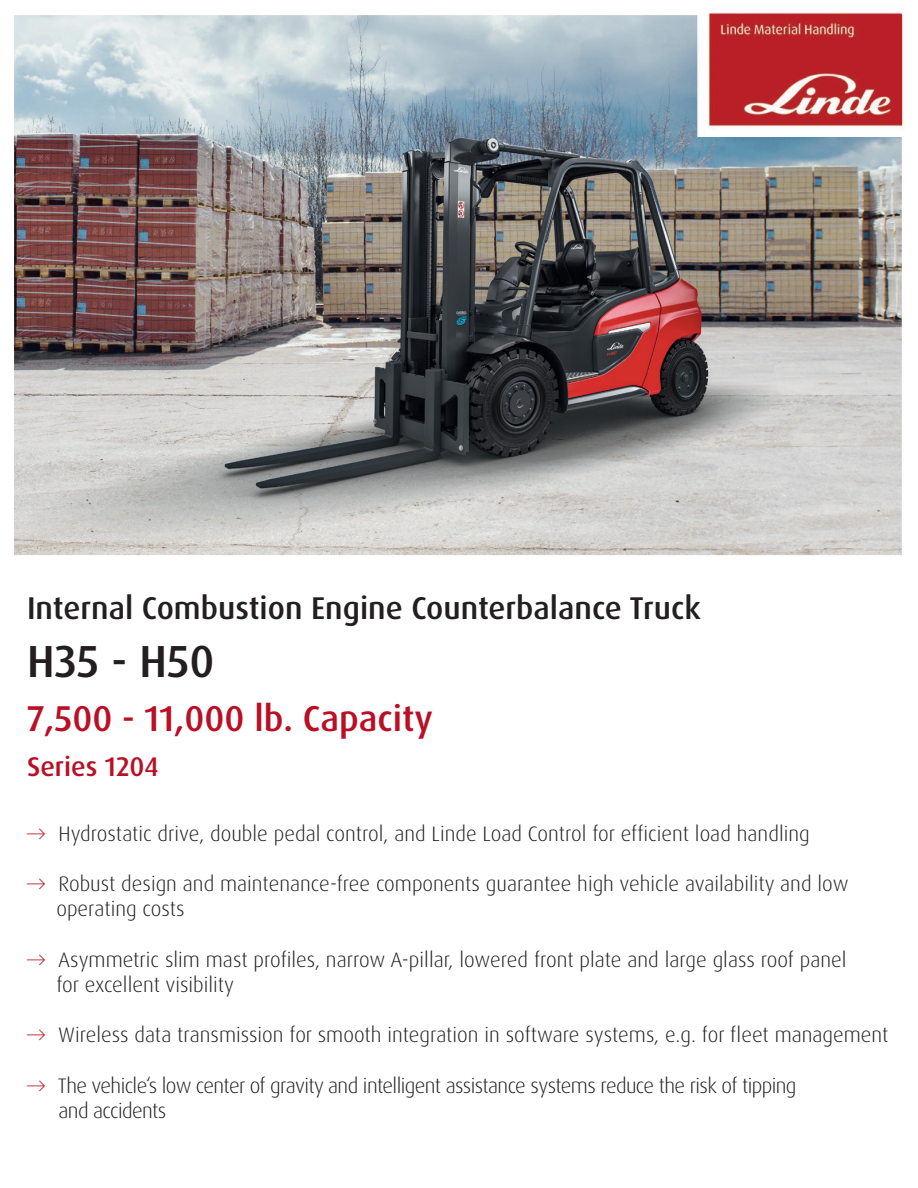
<style>
.page{position:relative;width:918px;height:1188px;background:#fff}
.page>*{position:absolute;margin:0;border:0;box-sizing:border-box;transform-origin:0 0}
.t1{font:500 45px "Dax Pro";color:#231f20}
.t2{font:500 36px "Dax Pro";color:#ba0f25}
.t3{font:500 31.5px "Dax Pro";color:#231f20}
.t4{font:500 27px "Dax Pro";color:#ba0f25}
.t5{font:300 21px/25.2px "Dax Pro";color:#231f20}
.t6{font:300 21px/25.2px "Dax Pro";letter-spacing:-.03em;color:#231f20}
.s1{color:#b91f27}
</style>
<div class="page">
<img style="left:14px;top:15px;width:888px;height:540px">
<img style="left:708px;top:12px;width:196px;height:117px">
<img style="left:698px;top:15px;width:204px;height:121px">
<h3 class="t3" style="left:27px;top:587px;width:675px">Internal Combustion Engine Counterbalance Truck</h3>
<h1 class="t1" style="left:27px;top:633px;width:189px">H35 - H50</h1>
<h2 class="t2" style="left:27px;top:696px;width:408px">7,500 - 11,000 lb. Capacity</h2>
<p class="t4" style="left:27px;top:749px;width:133px">Series 1204</p>
<p class="t5" style="left:27px;top:821px;width:784px"><span class="s1">→</span> Hydrostatic drive, double pedal control, and Linde Load Control for efficient load handling</p>
<p class="t5" style="left:56px;top:871px;width:794px;text-indent:-29px"><span class="s1">→</span> Robust design and maintenance-free components guarantee high vehicle availability and low operating costs</p>
<p class="t5" style="left:56px;top:947px;width:792px;text-indent:-29px"><span class="s1">→</span> Asymmetric slim mast profiles, narrow A-pillar, lowered front plate and large glass roof panel for excellent visibility</p>
<p class="t5" style="left:27px;top:1022px;width:863px"><span class="s1">→</span> Wireless data transmission for smooth integration in software systems, e.g. for fleet management</p>
<p class="t6" style="left:58px;top:1073px;width:739px;text-indent:-32px"><span class="s1">→</span> The vehicle‘s low center of gravity and intelligent assistance systems reduce the risk of tipping and accidents</p>
</div>
